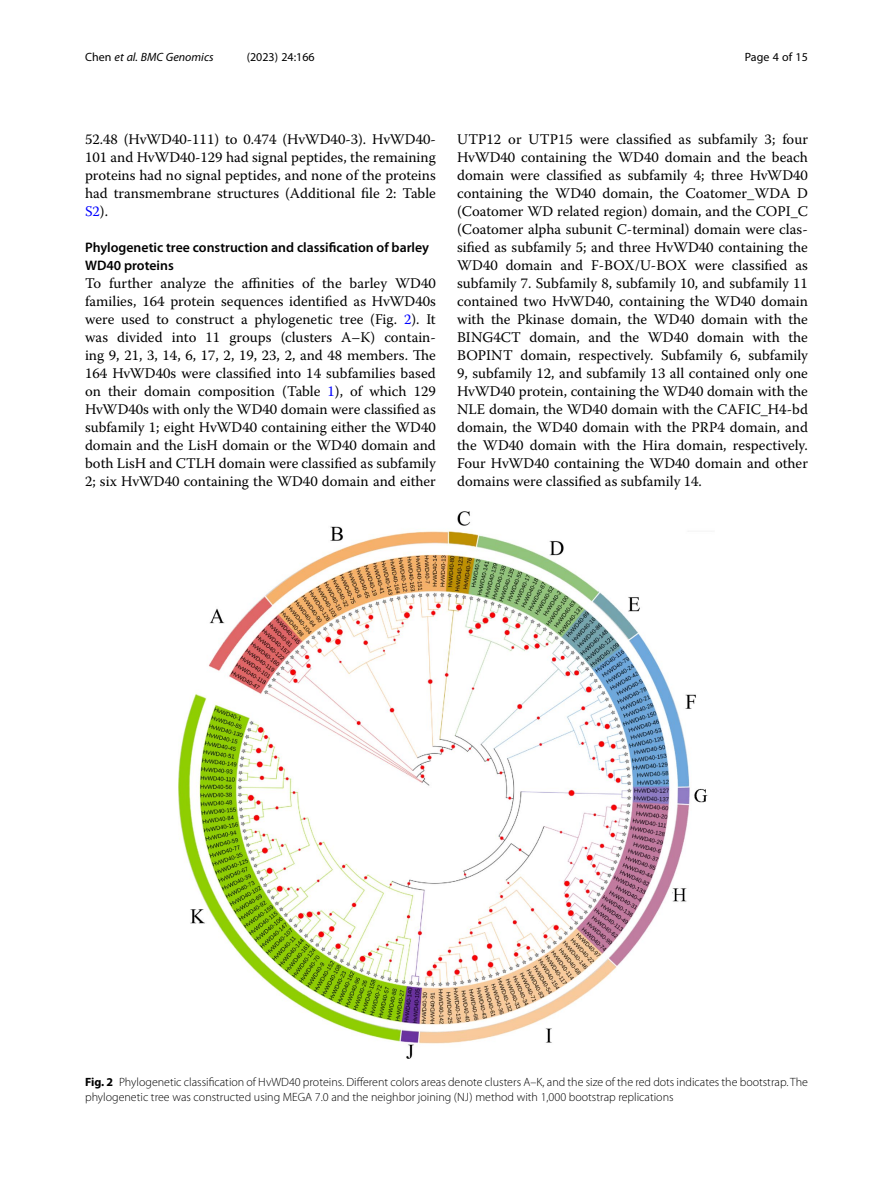
<style>
.page{position:relative;width:893px;height:1191px;background:#fff}
.page>*{position:absolute;margin:0;border:0;box-sizing:border-box;transform-origin:0 0}
.Body_Text{font:14.7px/18px "Warnock Pro";color:#000;text-align:justify}
.Body_Text_Indent{font:14.7px/18px "Warnock Pro";color:#000;text-align:justify}
.Head_2{font:600 13.8px/18px "Myriad Pro";color:#000}
.Figure_Caption{font:300 12px/15px "Myriad Pro";color:#000}
.t1{font:12px "Myriad Pro";color:#000}
.t2{font:italic 12px "Myriad Pro";color:#000}
.s1{font-style:normal}
.s2{color:#00f}
.s3{font-weight:700}
</style>
<div class="page">
<img style="left:178px;top:511px;width:530px;height:548px">
<p class="t2" style="left:85px;top:50px;width:130px"><span class="s1">Chen</span> et al. BMC Genomics</p>
<p class="t1" style="left:247px;top:50px;width:70px">(2023) 24:166</p>
<p class="t1" style="left:745px;top:50px;width:65px">Page 4 of 15</p>
<p class="Body_Text_Indent" style="left:85px;top:130px;width:352px">52.48 (HvWD40-111) to 0.474 (HvWD40-3). HvWD40- 101 and HvWD40-129 had signal peptides, the remaining proteins had no signal peptides, and none of the proteins had transmembrane structures (Additional file 2: Table <span class="s2">S2</span>).</p>
<p class="Head_2" style="left:85px;top:238px;width:346px">Phylogenetic tree construction and classification of barley<br>WD40 proteins</p>
<p class="Body_Text" style="left:85px;top:274px;width:352px">To further analyze the affinities of the barley WD40 families, 164 protein sequences identified as HvWD40s were used to construct a phylogenetic tree (Fig. <span class="s2">2</span>). It was divided into 11 groups (clusters A–K) contain&shy;ing 9, 21, 3, 14, 6, 17, 2, 19, 23, 2, and 48 members. The 164 HvWD40s were classified into 14 subfamilies based on their domain composition (Table <span class="s2">1</span>), of which 129<br>HvWD40s with only the WD40 domain were classified as subfamily 1; eight HvWD40 containing either the WD40 domain and the LisH domain or the WD40 domain and both LisH and CTLH domain were classified as subfamily 2; six HvWD40 containing the WD40 domain and either</p>
<p class="Body_Text" style="left:457px;top:130px;width:352px">UTP12 or UTP15 were classified as subfamily 3; four HvWD40 containing the WD40 domain and the beach domain were classified as subfamily 4; three HvWD40 containing the WD40 domain, the Coatomer_WDA D (Coatomer WD related region) domain, and the COPI_C (Coatomer alpha subunit C-terminal) domain were clas&shy;sified as subfamily 5; and three HvWD40 containing the WD40 domain and F-BOX/U-BOX were classified as subfamily 7. Subfamily 8, subfamily 10, and subfamily 11 contained two HvWD40, containing the WD40 domain with the Pkinase domain, the WD40 domain with the BING4CT domain, and the WD40 domain with the BOPINT domain, respectively. Subfamily 6, subfamily 9, subfamily 12, and subfamily 13 all contained only one HvWD40 protein, containing the WD40 domain with the NLE domain, the WD40 domain with the CAFIC_H4-bd domain, the WD40 domain with the PRP4 domain, and the WD40 domain with the Hira domain, respectively.<br>Four HvWD40 containing the WD40 domain and other domains were classified as subfamily 14.</p>
<p class="Figure_Caption" style="left:85px;top:1074px;width:724px"><span class="s3">Fig. 2</span> Phylogenetic classification of HvWD40 proteins. Different colors areas denote clusters A–K, and the size of the red dots indicates the bootstrap. The phylogenetic tree was constructed using MEGA 7.0 and the neighbor joining (NJ) method with 1,000 bootstrap replications</p>
</div>
